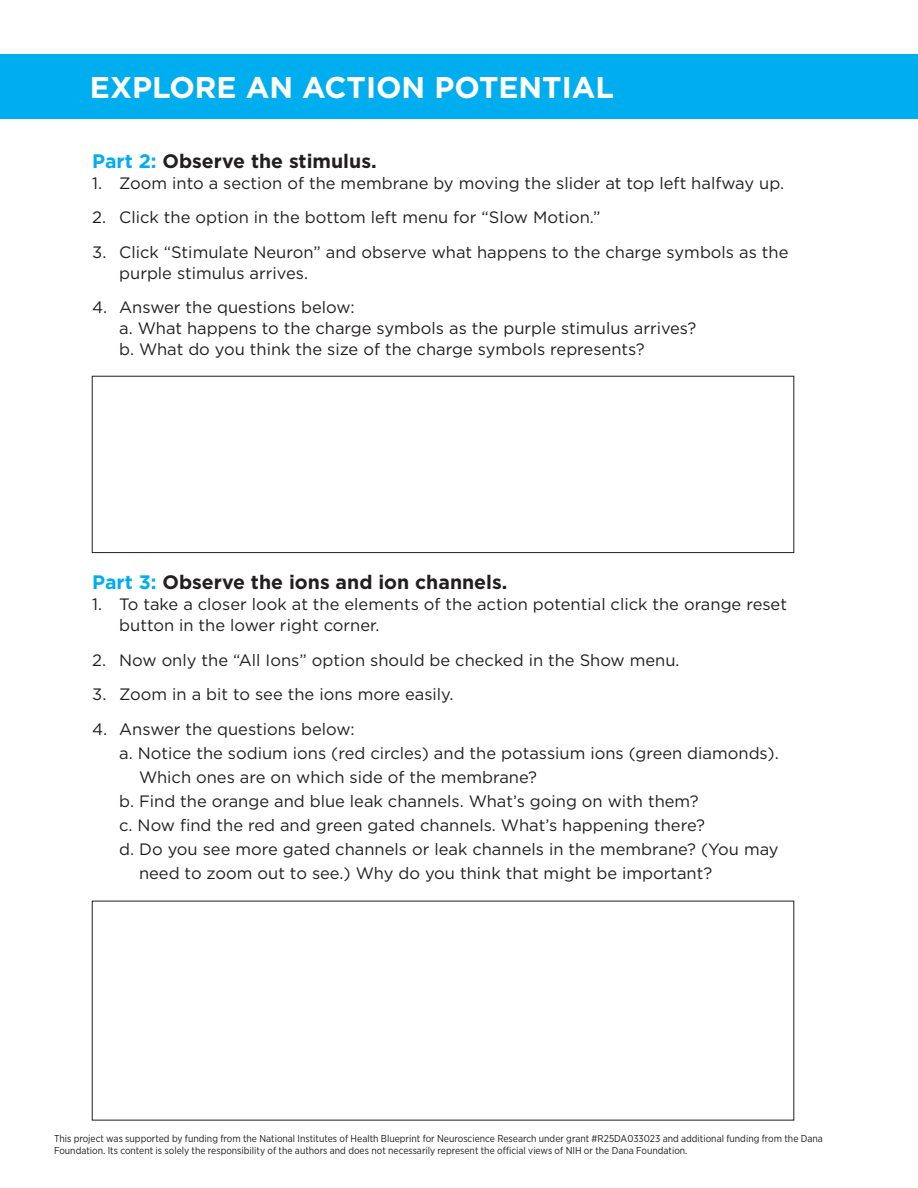
<style>
.page{position:relative;width:918px;height:1188px;background:#fff}
.page>*{position:absolute;margin:0;border:0;box-sizing:border-box;transform-origin:0 0}
.t1{font:700 30px "Gotham";color:#fff}
.t2{font:700 19.5px "Gotham";color:#231f20}
.t3{font:16.5px/21px "Gotham";color:#231f20}
.t4{font:10.05px/12px "Gotham Narrow";color:#231f20}
.s1{color:#00aeef}
</style>
<div class="page">
<div style="left:0;top:54px;width:918px;height:65px;background:#00aeef"></div>
<div style="left:92px;top:376px;width:702px;height:177px;border:1px solid #231f20"></div>
<p class="t1" style="left:90px;top:68px;width:526px">EXPLORE AN ACTION POTENTIAL</p>
<p class="t2" style="left:92px;top:148px;width:286px"><span class="s1">Part 2:</span> Observe the stimulus.</p>
<p class="t3" style="left:92px;top:172px;width:693px">1. Zoom into a section of the membrane by moving the slider at top left halfway up.</p>
<p class="t3" style="left:92px;top:207px;width:510px">2. Click the option in the bottom left menu for “Slow Motion.”</p>
<p class="t3" style="left:119px;top:241px;width:671px;text-indent:-27px">3. Click “Stimulate Neuron” and observe what happens to the charge symbols as the purple stimulus arrives.</p>
<p class="t3" style="left:119px;top:297px;width:579px;text-indent:-27px">4. Answer the questions below:<br>a. What happens to the charge symbols as the purple stimulus arrives? b. What do you think the size of the charge symbols represents?</p>
<p class="t2" style="left:92px;top:569px;width:417px"><span class="s1">Part 3:</span> Observe the ions and ion channels.</p>
<p class="t3" style="left:119px;top:594px;width:669px;text-indent:-27px">1. To take a closer look at the elements of the action potential click the orange reset button in the lower right corner.</p>
<p class="t3" style="left:92px;top:649px;width:589px">2. Now only the “All Ions” option should be checked in the Show menu.</p>
<p class="t3" style="left:92px;top:684px;width:363px">3. Zoom in a bit to see the ions more easily.</p>
<p class="t3" style="left:92px;top:718px;width:264px">4. Answer the questions below:</p>
<p class="t3" style="left:119px;top:742px;width:661px">a. Notice the sodium ions (red circles) and the potassium ions (green diamonds).</p>
<p class="t3" style="left:139px;top:766px;width:400px">Which ones are on which side of the membrane?</p>
<p class="t3" style="left:119px;top:790px;width:581px">b. Find the orange and blue leak channels. What’s going on with them?</p>
<p class="t3" style="left:119px;top:814px;width:587px">c. Now find the red and green gated channels. What’s happening there?</p>
<p class="t3" style="left:119px;top:838px;width:661px">d. Do you see more gated channels or leak channels in the membrane? (You may</p>
<p class="t3" style="left:139px;top:862px;width:575px">need to zoom out to see.) Why do you think that might be important?</p>
<p class="t4" style="left:54px;top:1132px;width:770px">This project was supported by funding from the National Institutes of Health Blueprint for Neuroscience Research under grant #R25DA033023 and additional funding from the Dana<br>Foundation. Its content is solely the responsibility of the authors and does not necessarily represent the official views of NIH or the Dana Foundation.</p>
</div>
